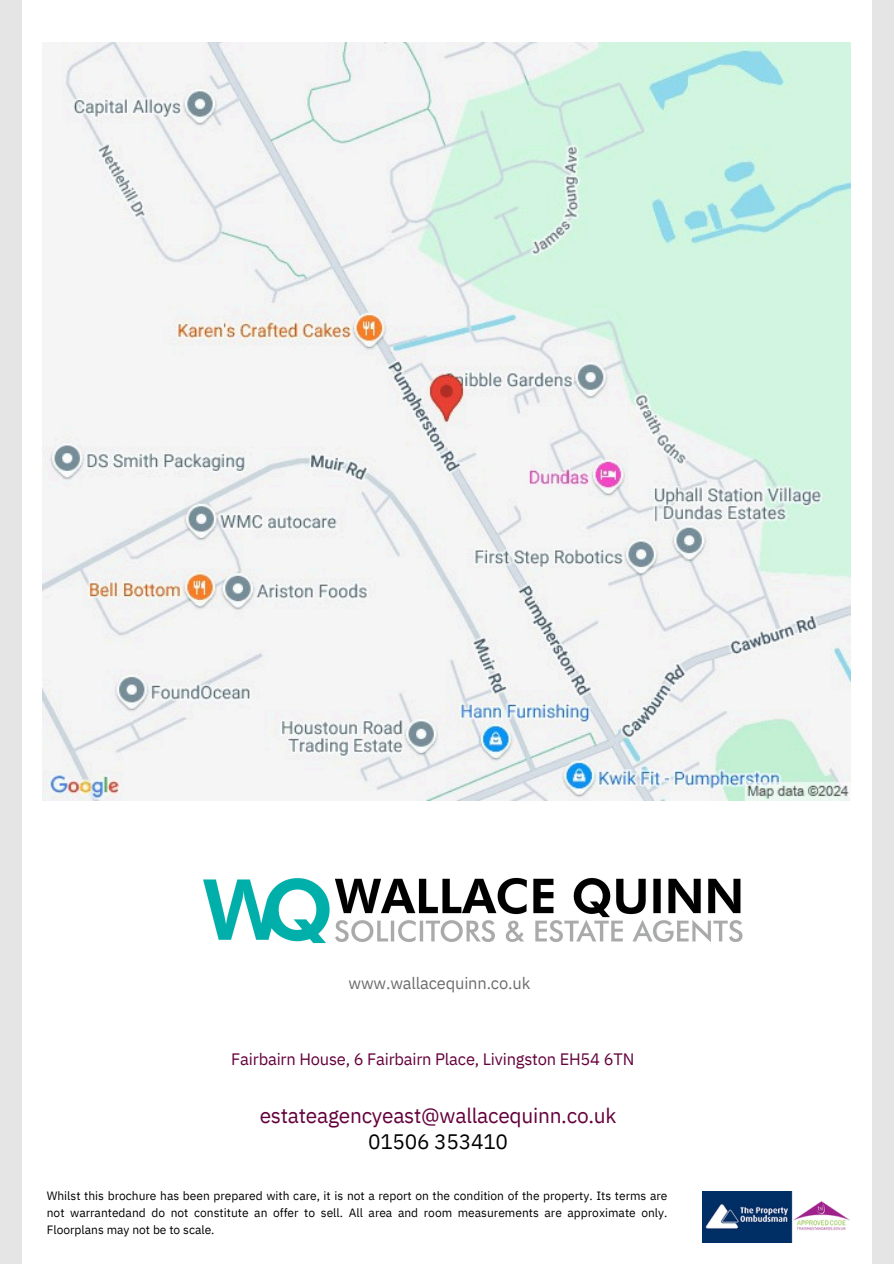
<style>
.page{position:relative;width:894px;height:1264px;background:#fff}
.page>*{position:absolute;margin:0;border:0;box-sizing:border-box;transform-origin:0 0}
.t1{font:20.85px/25.8px "IBM Plex Sans";letter-spacing:-.01em;color:#64003c;text-align:center}
.t2{font:16.5px "IBM Plex Sans";letter-spacing:-.01em;color:#64003c}
.t3{font:16.5px "IBM Plex Sans";letter-spacing:-.01em;color:#6d6d6d}
.t4{font:12px/16.8px "IBM Plex Sans";color:#000;text-align:justify}
.s1{color:#000}
</style>
<div class="page">
<div style="left:0;top:0;width:21px;height:1263px;background:#e5e5e5"></div>
<div style="left:872px;top:0;width:21px;height:1263px;background:#e5e5e5"></div>
<img style="left:43px;top:43px;width:807px;height:757px">
<img style="left:702px;top:1191px;width:148px;height:51px">
<img style="left:203px;top:877px;width:540px;height:66px">
<h2 class="t3" style="left:348px;top:971px;width:183px">www.wallacequinn.co.uk</h2>
<p class="t2" style="left:231px;top:1047px;width:404px">Fairbairn House, 6 Fairbairn Place, Livingston EH54 6TN</p>
<p class="t1" style="left:259px;top:1102px;width:358px">estateagencyeast@wallacequinn.co.uk<br><span class="s1">01506 353410</span></p>
<h2 class="t4" style="left:47px;top:1187px;width:622px">Whilst this brochure has been prepared with care, it is not a report on the condition of the property. Its terms are not warrantedand do not constitute an offer to sell. All area and room measurements are approximate only.<br>Floorplans may not be to scale.</h2>
</div>
